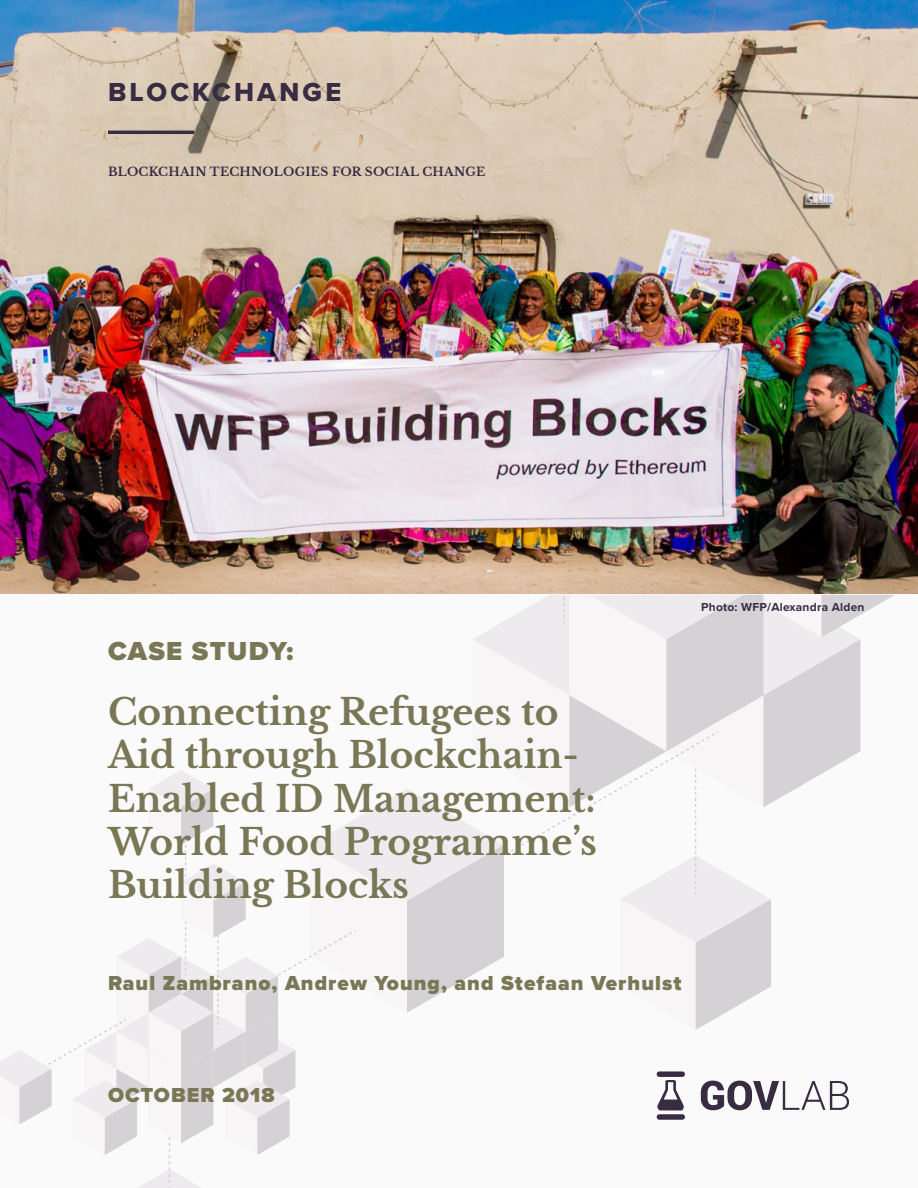
<style>
.page{position:relative;width:918px;height:1188px;background:#fff}
.page>*{position:absolute;margin:0;border:0;box-sizing:border-box;transform-origin:0 0}
.Cover_title_serif{font:700 36px/43.2px "Libre Baskerville";color:#7a7756}
.Small_Title{font:27px "Proxima Nova Extrabld";letter-spacing:.12em;color:#382c42}
.Cover_title_sans{font:900 27px "Proxima Nova";letter-spacing:.05em;color:#7a7756}
.Cover_title_sans-2{font:900 21px "Proxima Nova";letter-spacing:.05em;color:#7a7756}
.Small_subtitle{font:700 12px "Libre Baskerville";letter-spacing:.02em;color:#382c42}
.Small_subtitle-2{font:700 12px "Proxima Nova";letter-spacing:.02em;color:#382c42}
</style>
<div class="page">
<img style="left:0;top:0;width:918px;height:595px">
<div style="left:0;top:595px;width:918px;height:593px;background:#fbfafa"></div>
<hr style="left:108px;top:131px;width:86px;height:3px;background:#382c42">
<svg style="left:0;top:595px;width:894px;height:593px"></svg>
<p class="Small_Title" style="left:108px;top:71px;width:235px">BLOCKCHANGE</p>
<p class="Small_subtitle" style="left:108px;top:164px;width:379px">BLOCKCHAIN TECHNOLOGIES FOR SOCIAL CHANGE</p>
<p class="Cover_title_sans" style="left:108px;top:631px;width:187px">CASE STUDY:</p>
<p class="Cover_title_serif" style="left:108px;top:691px;width:489px">Connecting Refugees to<br>Aid through Blockchain-<br>Enabled ID Management:</p>
<p class="Cover_title_serif" style="left:108px;top:820px;width:490px">World Food Programme’s<br>Building Blocks</p>
<p class="Small_subtitle-2" style="left:701px;top:598px;width:165px">Photo: WFP/Alexandra Alden</p>
<p class="Cover_title_sans-2" style="left:108px;top:967px;width:575px">Raul Zambrano, Andrew Young, and Stefaan Verhulst</p>
<p class="Cover_title_sans-2" style="left:108px;top:1080px;width:168px">OCTOBER 2018</p>
</div>
